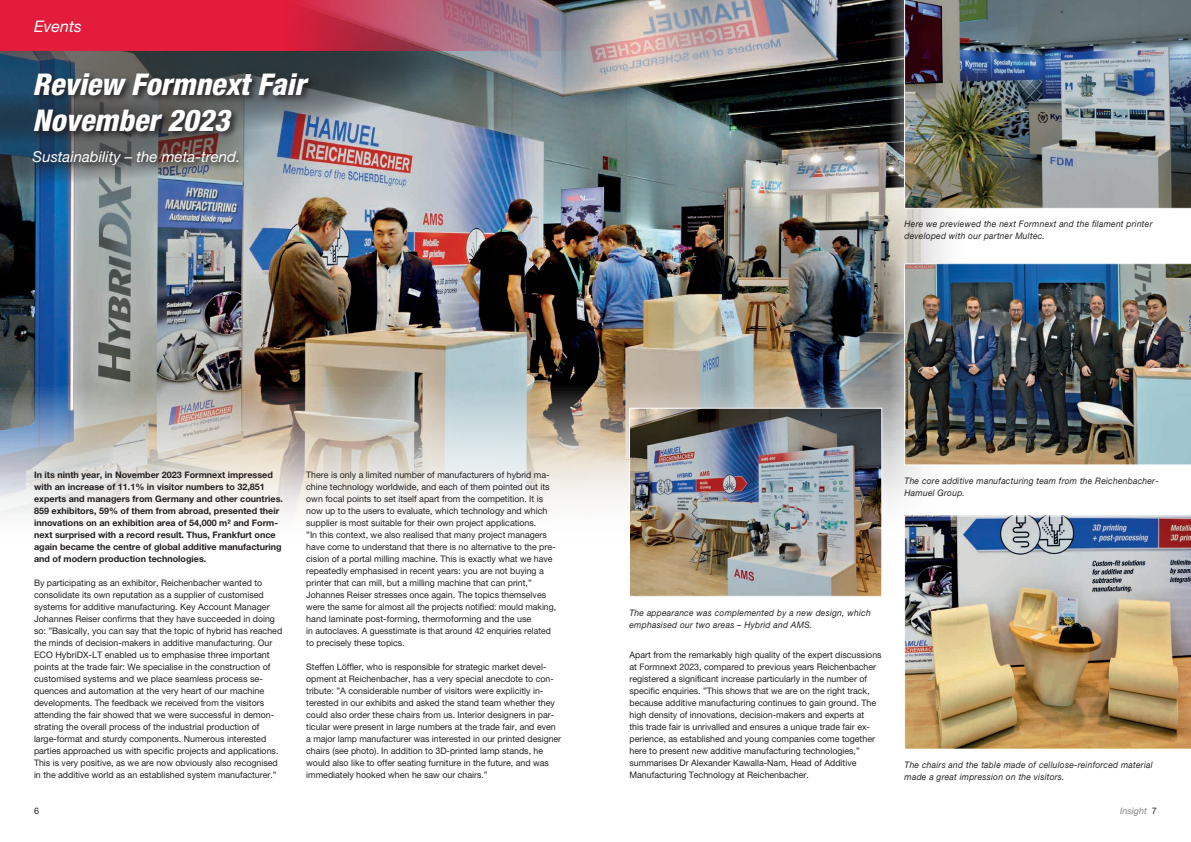
<style>
.page{position:relative;width:1191px;height:842px;background:#fff}
.page>*{position:absolute;margin:0;border:0;box-sizing:border-box;transform-origin:0 0}
.t1{font:italic 800 condensed 30px/36px "Helvetica Neue";color:#fff}
.t2{font:italic 16px "Helvetica Neue";color:#fff}
.t3{font:italic 15px "Helvetica Neue";color:#fff}
.t4{font:9px/12px "Helvetica Neue";color:#231f20}
.t5{font:700 9px/12px "Helvetica Neue";color:#231f20}
.t6{font:italic 9px/12px "Helvetica Neue";letter-spacing:.03em;color:#231f20;scale:.94 1}
.t7{font:italic 9px "Helvetica Neue";color:#808285}
.s1{font-style:normal;color:#231f20}
</style>
<div class="page">
<img style="left:0;top:0;width:920px;height:515px">
<svg style="left:0;top:51px;width:449px;height:92px;background:#57656c"></svg>
<svg style="left:0;top:93px;width:276px;height:92px;background:#536c7e"></svg>
<svg style="left:0;top:0;width:595px;height:51px;background:#c73c56"></svg>
<img style="left:904px;top:515px;width:287px;height:234px">
<img style="left:904px;top:263px;width:287px;height:202px">
<img style="left:631px;top:410px;width:249px;height:185px">
<div style="left:629px;top:408px;width:253px;height:189px;border:1px solid #fff"></div>
<img style="left:904px;top:0;width:287px;height:209px">
<svg style="left:30px;top:71px;width:287px;height:103px;background:#54575e"></svg>
<h2 class="t2" style="left:34px;top:17px;width:49px">Events</h2>
<h1 class="t1" style="left:33px;top:66px;width:274px">Review Formnext Fair<br>November 2023</h1>
<h3 class="t3" style="left:33px;top:148px;width:209px">Sustainability – the meta-trend.</h3>
<p class="t6" style="left:904px;top:218px;width:265px">Here we previewed the next Formnext and the filament printer developed with our partner Multec.</p>
<p class="t5" style="left:34px;top:469px;width:250px">In its ninth year, in November 2023 Formnext impressed with an increase of 11.1% in visitor numbers to 32,851 experts and managers from Germany and other countries.<br>859 exhibitors, 59% of them from abroad, presented their innovations on an exhibition area of 54,000 m² and Form&shy;next surprised with a record result. Thus, Frankfurt once again became the centre of global additive manufacturing and of modern production technologies.</p>
<p class="t4" style="left:34px;top:577px;width:250px">By participating as an exhibitor, Reichenbacher wanted to consolidate its own reputation as a supplier of customised systems for additive manufacturing. Key Account Manager Johannes Reiser confirms that they have succeeded in doing so: ”Basically, you can say that the topic of hybrid has reached the minds of decision-makers in additive manufacturing. Our ECO HybriDX-LT enabled us to emphasise three important points at the trade fair: We specialise in the construction of customised systems and we place seamless process se&shy;quences and automation at the very heart of our machine developments. The feedback we received from the visitors attending the fair showed that we were successful in demon&shy;strating the overall process of the industrial production of large-format and sturdy components. Numerous interested parties approached us with specific projects and applications.<br>This is very positive, as we are now obviously also recognised in the additive world as an established system manufacturer.”</p>
<p class="t4" style="left:306px;top:469px;width:251px">There is only a limited number of manufacturers of hybrid ma&shy;chine technology worldwide, and each of them pointed out its own focal points to set itself apart from the competition. It is now up to the users to evaluate, which technology and which supplier is most suitable for their own project applications.<br>”In this context, we also realised that many project managers have come to understand that there is no alternative to the pre&shy;cision of a portal milling machine. This is exactly what we have repeatedly emphasised in recent years: you are not buying a printer that can mill, but a milling machine that can print,” Johannes Reiser stresses once again. The topics themselves were the same for almost all the projects notified: mould making, hand laminate post-forming, thermoforming and the use<br>in autoclaves. A guesstimate is that around 42 enquiries related to precisely these topics.</p>
<p class="t4" style="left:306px;top:661px;width:256px">Steffen Löffler, who is responsible for strategic market devel&shy;opment at Reichenbacher, has a very special anecdote to con&shy;tribute: ”A considerable number of visitors were explicitly in&shy;terested in our exhibits and asked the stand team whether they could also order these chairs from us. Interior designers in par&shy;ticular were present in large numbers at the trade fair, and even a major lamp manufacturer was interested in our printed designer chairs (see photo). In addition to 3D-printed lamp stands, he would also like to offer seating furniture in the future, and was immediately hooked when he saw our chairs.”</p>
<p class="t4" style="left:629px;top:649px;width:254px">Apart from the remarkably high quality of the expert discussions at Formnext 2023, compared to previous years Reichenbacher registered a significant increase particularly in the number of specific enquiries. ”This shows that we are on the right track, because additive manufacturing continues to gain ground. The high density of innovations, decision-makers and experts at<br>this trade fair is unrivalled and ensures a unique trade fair ex&shy;perience, as established and young companies come together here to present new additive manufacturing technologies,” summarises Dr Alexander Kawalla-Nam, Head of Additive Manufacturing Technology at Reichenbacher.</p>
<p class="t6" style="left:629px;top:607px;width:258px">The appearance was complemented by a new design, which emphasised our two areas – Hybrid and AMS.</p>
<p class="t6" style="left:904px;top:475px;width:272px">The core additive manufacturing team from the Reichenbacher-<br>Hamuel Group.</p>
<p class="t6" style="left:904px;top:758px;width:265px">The chairs and the table made of cellulose-reinforced material made a great impression on the visitors.</p>
<p class="t4" style="left:34px;top:805px;width:7px">6</p>
<p class="t7" style="left:1120px;top:806px;width:38px">Insight <span class="s1">7</span></p>
</div>
